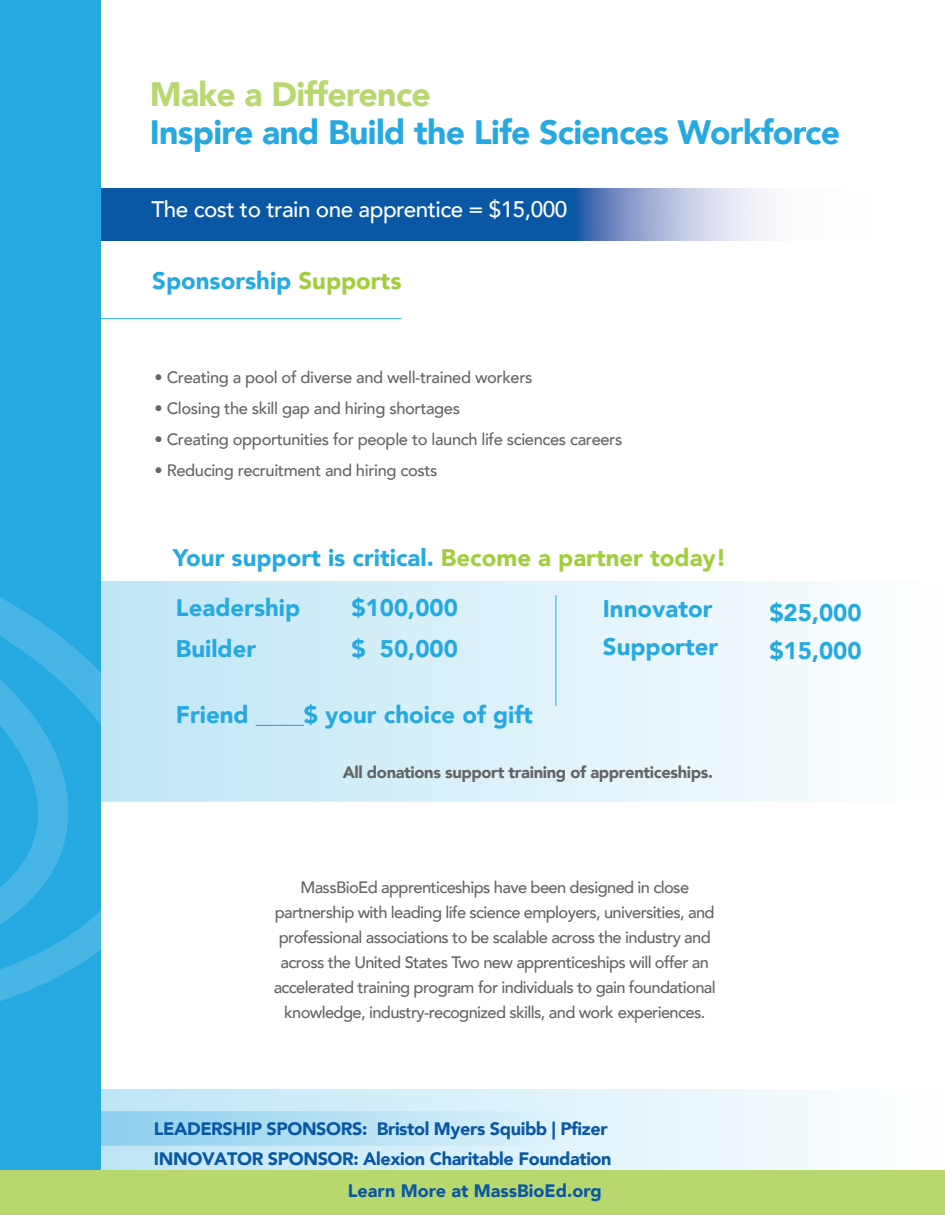
<style>
.page{position:relative;width:945px;height:1215px;background:#fff}
.page>*{position:absolute;margin:0;border:0;box-sizing:border-box;transform-origin:0 0}
.t1{font:900 33.75px "Avenir";letter-spacing:-.02em;color:#26a9e1}
.t2{font:900 33.75px "Avenir";letter-spacing:-.02em;color:#b8d76f}
.t3{font:900 24px/38.4px "Avenir";color:#26a9e1}
.t4{font:500 22.5px "Avenir";letter-spacing:-.02em;color:#fff}
.t5{font:900 18px/29.7px "Avenir";letter-spacing:-.02em;color:#0958a5}
.t6{font:900 18px "Avenir";color:#0958a5}
.t7{font:500 16.5px/24.9px "Avenir";letter-spacing:-.04em;color:#646566;text-align:center}
.t8{font:500 16.5px/30.9px "Avenir";letter-spacing:-.02em;color:#636566}
.t9{font:900 16.5px "Avenir";letter-spacing:-.02em;color:#636566}
.s1{color:#a2cd3c}
.s2{color:#646566}
</style>
<div class="page">
<img style="left:101px;top:189px;width:665px;height:52px">
<div style="left:0;top:0;width:101px;height:1215px;background:#26a9e1"></div>
<svg style="left:0;top:659px;width:101px;height:342px"></svg>
<svg style="left:0;top:597px;width:87px;height:388px"></svg>
<div style="left:0;top:1170px;width:945px;height:45px;background:#b8d76f"></div>
<hr style="left:556px;top:595px;width:1px;height:111px;background:#26a9e1">
<hr style="left:99px;top:318px;width:302px;height:1px;background:#26a9e1">
<h1 class="t2" style="left:150px;top:80px;width:283px">Make a Difference</h1>
<h1 class="t1" style="left:150px;top:117px;width:692px">Inspire and Build the Life Sciences Workforce</h1>
<h3 class="t4" style="left:151px;top:200px;width:417px">The cost to train one apprentice = $15,000</h3>
<h2 class="t3" style="left:152px;top:263px;width:251px">Sponsorship <span class="s1">Supports</span></h2>
<p class="t8" style="left:155px;top:363px;width:469px">ï Creating a pool of divers<span class="s2">e and well-trained workers<br></span>ï Closing the skill gap and hiring shortages<br>ï Creating opportunities for people to launch life sciences careers ï Reducing recruitment and hiring costs</p>
<h2 class="t3" style="left:173px;top:534px;width:555px;line-height:50.8px">Your support is critical. <span class="s1">Become a partner today!<br></span>Leadership</h2>
<h2 class="t3" style="left:351px;top:591px;width:108px">$100,000</h2>
<h2 class="t3" style="left:603px;top:592px;width:117px">Innovator<br>Supporter</h2>
<h2 class="t3" style="left:176px;top:631px;width:82px">Builder</h2>
<h2 class="t3" style="left:351px;top:631px;width:108px">$ 50,000</h2>
<h2 class="t3" style="left:176px;top:697px;width:359px">Friend ____$ your choice of gift</h2>
<p class="t9" style="left:343px;top:765px;width:372px">All donations support training of apprenticeships.</p>
<p class="t7" style="left:274px;top:877px;width:444px">MassBioEd apprenticeships have been designed in close partnership with leading life science employers, universities, and professional associations to be scalable across the industry and across the United States Two new apprenticeships will offer an accelerated training program for individuals to gain foundational knowledge, industry-recognized skills, and work experiences.</p>
<p class="t5" style="left:154px;top:1116px;width:459px">LEADERSHIP SPONSORS: Bristol Myers Squibb | Pfizer<br>INNOVATOR SPONSOR: Alexion Charitable Foundation</p>
<p class="t6" style="left:348px;top:1183px;width:255px">Learn More at MassBioEd.org</p>
<h2 class="t3" style="left:769px;top:595px;width:94px">$25,000 $15,000</h2>
</div>
